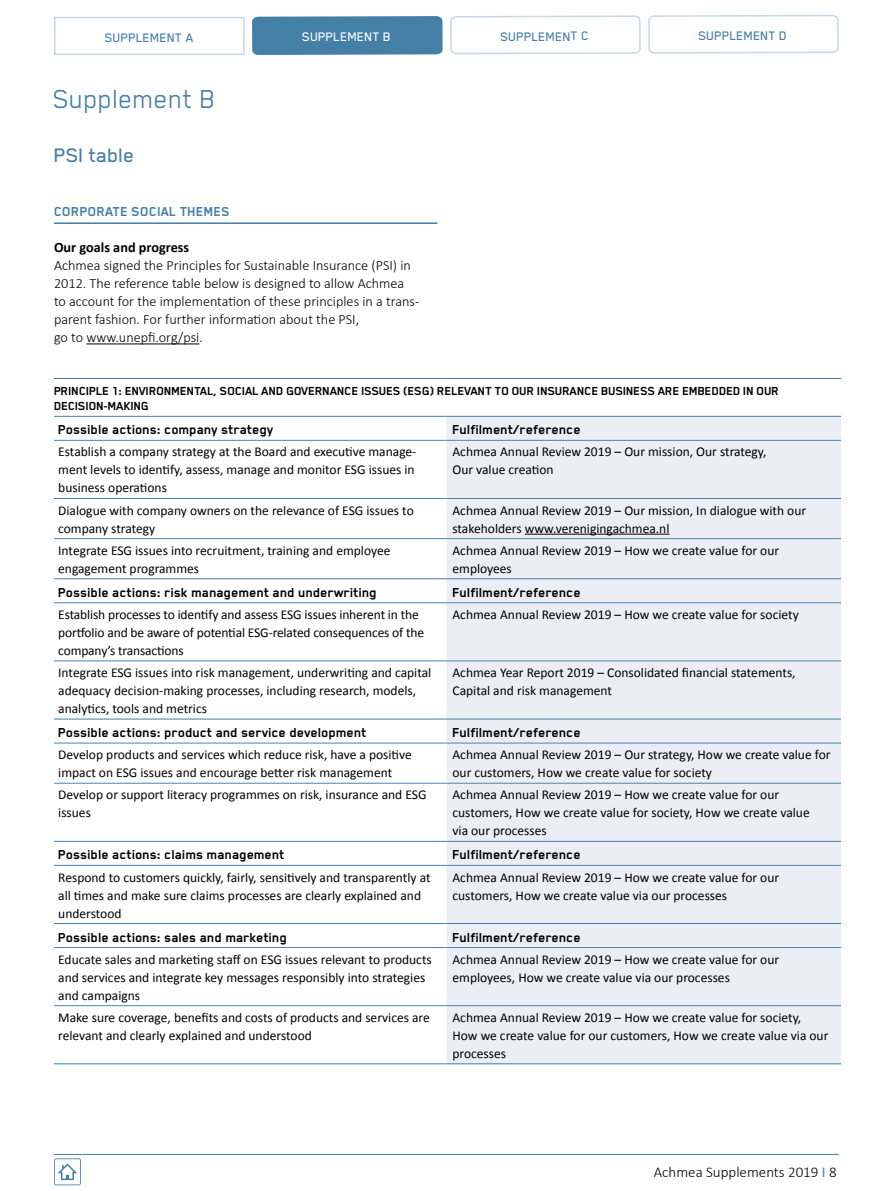
<style>
.page{position:relative;width:893px;height:1191px;background:#fff}
.page>*{position:absolute;margin:0;border:0;box-sizing:border-box;transform-origin:0 0}
.Titel_Supplement{font:30px "Blender Pro";color:#447fa6}
.ondertitel{font:500 22.5px "Blender Pro";color:#447fa6}
.Body_broodtekst{font:700 15px "Blender Pro";color:#000}
.t1{font:300 15px "Calibri";color:#000}
.titel_1{font:700 15px "Blender Pro";color:#447fa6}
.Body{font:300 14.25px/18px "Calibri";color:#000}
.t2{font:500 14.25px "Blender Pro";letter-spacing:-.005em;color:#447fa6}
.subtitel{font:700 14.25px "Calibri";color:#000}
.t3{font:500 14.25px "Blender Pro";letter-spacing:-.005em;color:#fff}
.body_Kader{font:13.5px/18px "Calibri";color:#000}
.body_Kader-2{font:700 13.5px/15px "Blender Pro";letter-spacing:-.02em;color:#000}
.s1{font-weight:400;color:#447fa6}
</style>
<div class="page">
<hr style="left:54px;top:1154px;width:785px;height:1px;background:#447fa6">
<svg style="left:54px;top:1158px;width:27px;height:27px"></svg>
<hr style="left:54px;top:222px;width:383px;height:2px;background:#447fa6">
<hr style="left:86px;top:343px;width:113px;height:1px;background:#000">
<svg style="left:54px;top:439px;width:392px;height:426px"></svg>
<div style="left:446px;top:417px;width:395px;height:646px;background:#ebeef5"></div>
<hr style="left:54px;top:440px;width:392px;height:1px;background:#4a84ad">
<hr style="left:446px;top:440px;width:395px;height:1px;background:#4a84ad">
<hr style="left:54px;top:602px;width:392px;height:1px;background:#4a84ad">
<hr style="left:446px;top:602px;width:395px;height:1px;background:#4a84ad">
<hr style="left:54px;top:742px;width:392px;height:1px;background:#4a84ad">
<hr style="left:446px;top:742px;width:395px;height:1px;background:#4a84ad">
<hr style="left:54px;top:865px;width:392px;height:1px;background:#4a84ad">
<hr style="left:446px;top:865px;width:395px;height:1px;background:#4a84ad">
<hr style="left:54px;top:947px;width:392px;height:1px;background:#4a84ad">
<hr style="left:446px;top:947px;width:395px;height:1px;background:#4a84ad">
<hr style="left:54px;top:416px;width:392px;height:1px;background:#447fa6">
<hr style="left:446px;top:416px;width:395px;height:1px;background:#447fa6">
<hr style="left:54px;top:578px;width:392px;height:1px;background:#447fa6">
<hr style="left:446px;top:578px;width:395px;height:1px;background:#447fa6">
<hr style="left:54px;top:718px;width:392px;height:1px;background:#447fa6">
<hr style="left:446px;top:718px;width:395px;height:1px;background:#447fa6">
<hr style="left:54px;top:841px;width:392px;height:1px;background:#447fa6">
<hr style="left:446px;top:841px;width:395px;height:1px;background:#447fa6">
<hr style="left:54px;top:923px;width:392px;height:1px;background:#447fa6">
<hr style="left:446px;top:923px;width:395px;height:1px;background:#447fa6">
<hr style="left:54px;top:1063px;width:392px;height:1px;background:#447fa6">
<hr style="left:446px;top:1063px;width:395px;height:1px;background:#447fa6">
<hr style="left:54px;top:378px;width:392px;height:1px;background:#447fa6">
<hr style="left:446px;top:378px;width:395px;height:1px;background:#447fa6">
<hr style="left:54px;top:498px;width:392px;height:1px;background:#4a84ad">
<hr style="left:446px;top:498px;width:395px;height:1px;background:#4a84ad">
<hr style="left:54px;top:538px;width:392px;height:1px;background:#4a84ad">
<hr style="left:446px;top:538px;width:395px;height:1px;background:#4a84ad">
<hr style="left:54px;top:660px;width:392px;height:1px;background:#4a84ad">
<hr style="left:446px;top:660px;width:395px;height:1px;background:#4a84ad">
<hr style="left:54px;top:783px;width:392px;height:1px;background:#4a84ad">
<hr style="left:446px;top:783px;width:395px;height:1px;background:#4a84ad">
<hr style="left:54px;top:1005px;width:392px;height:1px;background:#4a84ad">
<hr style="left:446px;top:1005px;width:395px;height:1px;background:#4a84ad">
<hr style="left:525px;top:534px;width:144px;height:1px;background:#000">
<svg style="left:251px;top:16px;width:192px;height:559px"></svg>
<svg style="left:449px;top:15px;width:192px;height:559px"></svg>
<svg style="left:647px;top:14px;width:192px;height:560px"></svg>
<div style="left:54px;top:17px;width:191px;height:38px;border:2px solid #c7d8e4"></div>
<p class="t2" style="left:105px;top:30px;width:90px">SUPPLEMENT A</p>
<p class="t3" style="left:302px;top:29px;width:90px">SUPPLEMENT B</p>
<p class="t2" style="left:500px;top:29px;width:90px">SUPPLEMENT C</p>
<p class="t2" style="left:698px;top:28px;width:90px">SUPPLEMENT D</p>
<p class="Titel_Supplement" style="left:53px;top:83px;width:164px">Supplement B</p>
<p class="ondertitel" style="left:54px;top:143px;width:82px">PSI table</p>
<p class="titel_1" style="left:54px;top:203px;width:178px">CORPORATE SOCIAL THEMES</p>
<p class="subtitel" style="left:54px;top:238px;width:137px">Our goals and progress</p>
<p class="Body" style="left:54px;top:256px;width:358px">Achmea signed the Principles for Sustainable Insurance (PSI) in<br>2012. The reference table below is designed to allow Achmea</p>
<p class="Body" style="left:54px;top:292px;width:367px">to account for the implementation of these principles in a trans&shy;parent fashion. For further information about the PSI,</p>
<p class="Body" style="left:54px;top:328px;width:150px">go to www.unepfi.org/psi.</p>
<p class="body_Kader-2" style="left:54px;top:383px;width:727px">PRINCIPLE 1: ENVIRONMENTAL, SOCIAL AND GOVERNANCE ISSUES (ESG) RELEVANT TO OUR INSURANCE BUSINESS ARE EMBEDDED IN OUR<br>DECISION-MAKING</p>
<p class="Body_broodtekst" style="left:58px;top:422px;width:217px">Possible actions: company strategy</p>
<p class="Body_broodtekst" style="left:452px;top:422px;width:130px">Fulfilment/reference</p>
<p class="body_Kader" style="left:58px;top:443px;width:360px">Establish a company strategy at the Board and executive manage&shy;ment levels to identify, assess, manage and monitor ESG issues in business operations</p>
<p class="body_Kader" style="left:452px;top:443px;width:315px">Achmea Annual Review 2019 – Our mission, Our strategy,<br>Our value creation</p>
<p class="body_Kader" style="left:58px;top:501px;width:357px">Dialogue with company owners on the relevance of ESG issues to company strategy</p>
<p class="body_Kader" style="left:452px;top:501px;width:355px">Achmea Annual Review 2019 – Our mission, In dialogue with our stakeholders www.verenigingachmea.nl</p>
<p class="body_Kader" style="left:58px;top:541px;width:334px">Integrate ESG issues into recruitment, training and employee</p>
<p class="body_Kader" style="left:58px;top:559px;width:142px">engagement programmes</p>
<p class="body_Kader" style="left:452px;top:541px;width:328px">Achmea Annual Review 2019 – How we create value for our employees</p>
<p class="Body_broodtekst" style="left:58px;top:584px;width:320px">Possible actions: risk management and underwriting</p>
<p class="Body_broodtekst" style="left:452px;top:584px;width:130px">Fulfilment/reference</p>
<p class="body_Kader" style="left:58px;top:605px;width:367px">Establish processes to identify and assess ESG issues inherent in the portfolio and be aware of potential ESG-related consequences of the company’s transactions</p>
<p class="body_Kader" style="left:452px;top:605px;width:348px">Achmea Annual Review 2019 – How we create value for society</p>
<p class="body_Kader" style="left:58px;top:663px;width:374px">Integrate ESG issues into risk management, underwriting and capital adequacy decision-making processes, including research, models, analytics, tools and metrics</p>
<p class="body_Kader" style="left:452px;top:663px;width:345px">Achmea Year Report 2019 – Consolidated financial statements,<br>Capital and risk management</p>
<p class="Body_broodtekst" style="left:58px;top:724px;width:310px">Possible actions: product and service development</p>
<p class="Body_broodtekst" style="left:452px;top:724px;width:130px">Fulfilment/reference</p>
<p class="body_Kader" style="left:58px;top:745px;width:355px">Develop products and services which reduce risk, have a positive impact on ESG issues and encourage better risk management</p>
<p class="body_Kader" style="left:452px;top:745px;width:379px">Achmea Annual Review 2019 – Our strategy, How we create value for our customers, How we create value for society</p>
<p class="body_Kader" style="left:58px;top:786px;width:370px">Develop or support literacy programmes on risk, insurance and ESG issues</p>
<p class="body_Kader" style="left:452px;top:786px;width:359px">Achmea Annual Review 2019 – How we create value for our customers, How we create value for society, How we create value via our processes</p>
<p class="Body_broodtekst" style="left:58px;top:846px;width:228px">Possible actions: claims management</p>
<p class="Body_broodtekst" style="left:452px;top:846px;width:130px">Fulfilment/reference</p>
<p class="body_Kader" style="left:58px;top:868px;width:374px">Respond to customers quickly, fairly, sensitively and transparently at all times and make sure claims processes are clearly explained and understood</p>
<p class="body_Kader" style="left:452px;top:868px;width:328px">Achmea Annual Review 2019 – How we create value for our customers, How we create value via our processes</p>
<p class="Body_broodtekst" style="left:58px;top:929px;width:230px">Possible actions: sales and marketing</p>
<p class="Body_broodtekst" style="left:452px;top:929px;width:130px">Fulfilment/reference</p>
<p class="body_Kader" style="left:58px;top:950px;width:375px">Educate sales and marketing staff on ESG issues relevant to products and services and integrate key messages responsibly into strategies and campaigns</p>
<p class="body_Kader" style="left:452px;top:950px;width:328px">Achmea Annual Review 2019 – How we create value for our employees, How we create value via our processes</p>
<p class="body_Kader" style="left:58px;top:1008px;width:373px">Make sure coverage, benefits and costs of products and services are relevant and clearly explained and understood</p>
<p class="body_Kader" style="left:452px;top:1008px;width:377px">Achmea Annual Review 2019 – How we create value for society,<br>How we create value for our customers, How we create value via our processes</p>
<p class="t1" style="left:654px;top:1162px;width:185px">Achmea Supplements 2019 <span class="s1">I</span> 8</p>
</div>
